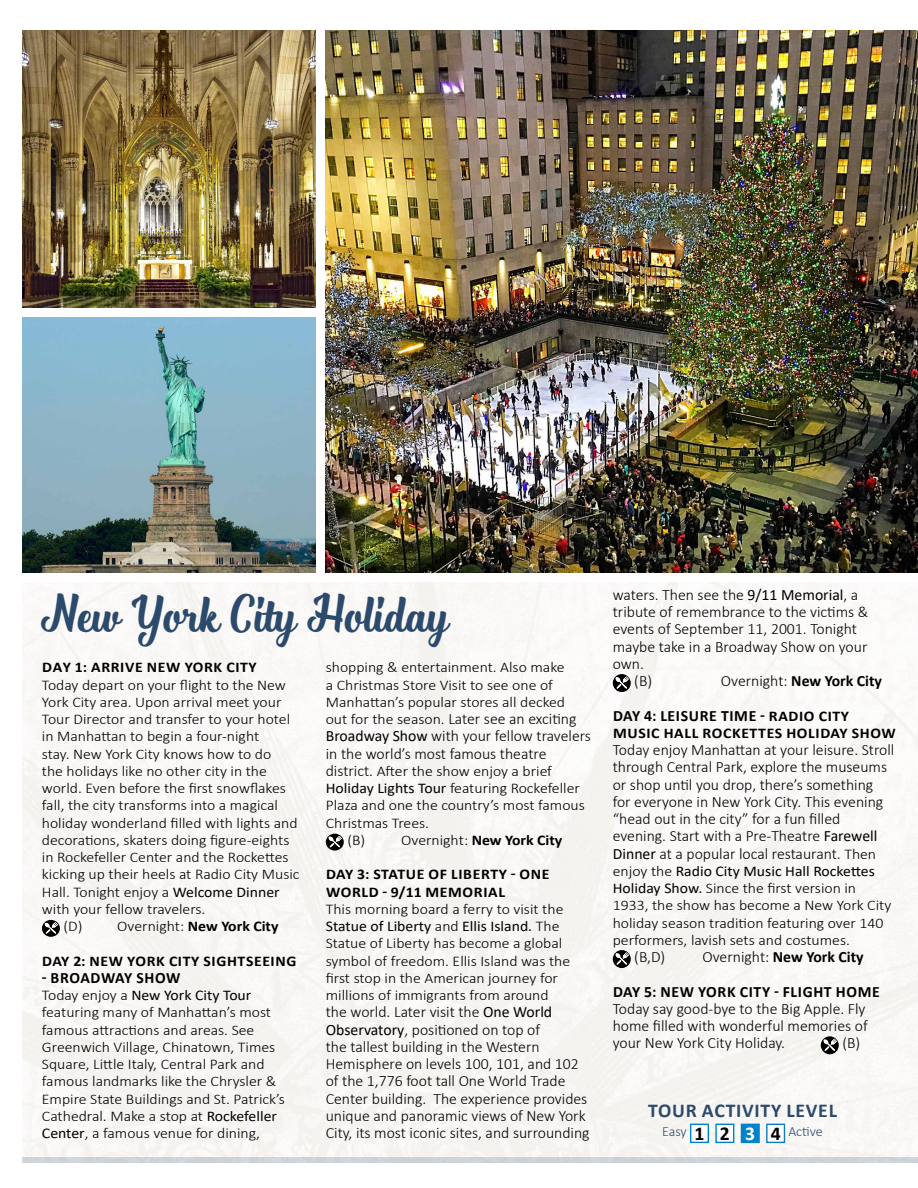
<style>
.page{position:relative;width:918px;height:1188px;background:#fff}
.page>*{position:absolute;margin:0;border:0;box-sizing:border-box;transform-origin:0 0}
.t1{font:46.5px "Chiladepia Script";color:#2c4a6c}
.t2{font:700 19.65px "Calibri";letter-spacing:.04em;color:#2c4a6c}
.t3{font:300 15.75px/17.2px "Calibri";color:#000}
.t4{font:700 15.75px/34.5px "Calibri";letter-spacing:.04em;color:#000}
.t5{font:700 15.75px/34.5px "Calibri";letter-spacing:.015em;color:#000}
.t6{font:300 14.85px/17.2px "Calibri";color:#000;scale:1.06 1}
.t7{font:700 14.85px/17.2px "Calibri";letter-spacing:.04em;color:#000;scale:1.06 1}
.t8{font:700 14.85px "Calibri";color:#000;scale:1.06 1}
.t9{font:300 14.1px "Calibri";letter-spacing:-.005em;color:#2c4a6c}
.s1{font-weight:400}
.s2{font-weight:300}
.s3{font-size:14.85px}
.s4{font-size:15.75px}
.s5{font-weight:700;font-size:19.65px;color:#000}
.s6{font-weight:700;font-size:19.65px;color:#fff}
</style>
<div class="page">
<div style="left:23px;top:582px;width:895px;height:575px;background:#f9f7f5"></div>
<div style="left:23px;top:1157px;width:895px;height:5px;background:#ced3d7"></div>
<img style="left:325px;top:30px;width:592px;height:543px">
<img style="left:23px;top:318px;width:292px;height:255px">
<img style="left:23px;top:30px;width:292px;height:277px">
<svg style="left:42px;top:920px;width:18px;height:17px"></svg>
<svg style="left:45px;top:922px;width:13px;height:12px"></svg>
<svg style="left:326px;top:834px;width:18px;height:17px"></svg>
<svg style="left:329px;top:836px;width:13px;height:11px"></svg>
<svg style="left:613px;top:674px;width:18px;height:18px"></svg>
<svg style="left:616px;top:676px;width:13px;height:13px"></svg>
<svg style="left:613px;top:950px;width:18px;height:18px"></svg>
<svg style="left:616px;top:952px;width:13px;height:13px"></svg>
<svg style="left:821px;top:1036px;width:18px;height:18px"></svg>
<svg style="left:824px;top:1039px;width:13px;height:12px"></svg>
<div style="left:691px;top:1124px;width:17px;height:18px;background:#fff"></div>
<div style="left:690px;top:1124px;width:19px;height:19px;border:1px solid #0083ca"></div>
<div style="left:716px;top:1124px;width:18px;height:18px;background:#fff"></div>
<div style="left:715px;top:1124px;width:19px;height:19px;border:1px solid #0083ca"></div>
<div style="left:741px;top:1124px;width:18px;height:18px;background:#0083ca"></div>
<div style="left:741px;top:1124px;width:19px;height:19px;border:1px solid #0083ca"></div>
<div style="left:767px;top:1124px;width:17px;height:18px;background:#fff"></div>
<div style="left:766px;top:1124px;width:19px;height:19px;border:1px solid #0c7ec0"></div>
<h1 class="t1" style="left:41px;top:580px;width:409px">New York City Holiday</h1>
<p class="t7" style="left:42px;top:659px;width:204px">DAY 1: ARRIVE NEW YORK CITY</p>
<p class="t6" style="left:42px;top:676px;width:232px">Today depart on your flight to the New</p>
<p class="t6" style="left:42px;top:693px;width:227px">York City area. Upon arrival meet your</p>
<p class="t6" style="left:42px;top:710px;width:236px">Tour Director and transfer to your hotel</p>
<p class="t6" style="left:42px;top:728px;width:207px">in Manhattan to begin a four-night</p>
<p class="t6" style="left:42px;top:745px;width:218px">stay. New York City knows how to do</p>
<p class="t6" style="left:42px;top:762px;width:214px">the holidays like no other city in the</p>
<p class="t6" style="left:42px;top:779px;width:232px">world. Even before the first snowflakes</p>
<p class="t6" style="left:42px;top:797px;width:224px">fall, the city transforms into a magical</p>
<p class="t6" style="left:42px;top:814px;width:243px">holiday wonderland filled with lights and</p>
<p class="t6" style="left:42px;top:831px;width:235px">decorations, skaters doing figure-eights</p>
<p class="t6" style="left:42px;top:848px;width:234px">in Rockefeller Center and the Rockettes</p>
<p class="t6" style="left:42px;top:866px;width:245px">kicking up their heels at Radio City Music</p>
<p class="t6" style="left:42px;top:883px;width:226px">Hall. Tonight enjoy a <span class="s1">Welcome Dinner</span></p>
<p class="t6" style="left:42px;top:900px;width:156px">with your fellow travelers.</p>
<p class="t6" style="left:63px;top:917px;width:19px">(D)</p>
<p class="t8" style="left:117px;top:916px;width:154px"><span class="s2">Overnight:</span> New York City</p>
<p class="t7" style="left:42px;top:952px;width:241px">DAY 2: NEW YORK CITY SIGHTSEEING</p>
<p class="t4" style="left:42px;top:960px;width:140px">- BROADWAY SHOW</p>
<p class="t6" style="left:42px;top:986px;width:231px">Today enjoy a <span class="s1">New York City Tour </span>featuring many of Manhattan’s most famous attractions and areas. See Greenwich Village, Chinatown, Times Square, Little Italy, Central Park and famous landmarks like the Chrysler &amp; Empire State Buildings and St. Patrick’s Cathedral. Make a stop at <span class="s1">Rockefeller Center</span>, a famous venue for dining,</p>
<p class="t6" style="left:326px;top:659px;width:227px">shopping &amp; entertainment. Also make a Christmas Store Visit to see one of<br>Manhattan’s popular stores all decked</p>
<p class="t3" style="left:326px;top:710px;width:267px"><span class="s3">out for the season.</span> Later see an exciting<br><span class="s1">Broadway Show</span> with your fellow travelers in the world’s most famous theatre</p>
<p class="t6" style="left:326px;top:762px;width:215px"><span class="s4">district.</span> After the show enjoy a brief</p>
<p class="t6" style="left:326px;top:779px;width:241px"><span class="s1">Holiday Lights Tour</span> featuring Rockefeller</p>
<p class="t6" style="left:326px;top:797px;width:246px">Plaza and one the country’s most famous</p>
<p class="t6" style="left:326px;top:814px;width:99px">Christmas Trees.</p>
<p class="t6" style="left:347px;top:831px;width:18px">(B)</p>
<p class="t8" style="left:401px;top:829px;width:154px"><span class="s2">Overnight:</span> New York City</p>
<p class="t7" style="left:326px;top:866px;width:212px">DAY 3: STATUE OF LIBERTY - ONE<br>WORLD - 9/11 MEMORIAL</p>
<p class="t6" style="left:326px;top:900px;width:232px">This morning board a ferry to visit the <span class="s1">Statue of Liberty</span> and <span class="s1">Ellis Island.</span> The Statue of Liberty has become a global symbol of freedom. Ellis Island was the first stop in the American journey for millions of immigrants from around</p>
<p class="t3" style="left:326px;top:1003px;width:265px">the world. Later visit the <span class="s1">One World Observatory</span>, positioned on top of<br>the tallest building in the Western Hemisphere on levels 100, 101, and 102 of the 1,776 foot tall One World Trade Center building. The experience provides unique and panoramic views of New York City, its most iconic sites, and surrounding</p>
<p class="t3" style="left:613px;top:586px;width:247px">waters. Then see the <span class="s1">9/11 Memorial</span>, a</p>
<p class="t3" style="left:613px;top:603px;width:257px">tribute of remembrance to the victims &amp;</p>
<p class="t3" style="left:613px;top:620px;width:246px">events of September 11, 2001. Tonight</p>
<p class="t3" style="left:613px;top:638px;width:256px">maybe take in a Broadway Show on your</p>
<p class="t3" style="left:613px;top:655px;width:33px">own.</p>
<p class="t3" style="left:634px;top:672px;width:19px">(B)</p>
<p class="t5" style="left:613px;top:663px;width:271px;text-indent:108px"><span class="s2">Overnight:</span> New York City<br>DAY 4: LEISURE TIME - <span class="s3">RADIO CITY</span></p>
<p class="t7" style="left:613px;top:724px;width:268px">MUSIC HALL ROCKETTES HOLIDAY SHOW</p>
<p class="t3" style="left:613px;top:741px;width:283px">Today enjoy Manhattan at your leisure. Stroll through Central Park, explore the museums or shop until you drop, there’s something for everyone in New York City. This evening “head out in the city” for a fun filled evening. Start with a Pre-Theatre <span class="s1">Farewell Dinner</span> at a popular local restaurant. <span class="s3">Then</span></p>
<p class="t6" style="left:613px;top:862px;width:264px">enjoy the <span class="s1">Radio City Music Hall Rockettes Holiday Show.</span> Since the first version in 1933, the show has become a New York City holiday season tradition featuring over 140 performers, lavish sets and costumes.</p>
<p class="t3" style="left:634px;top:948px;width:33px">(B,D)</p>
<p class="t4" style="left:613px;top:939px;width:268px;text-indent:89px"><span class="s2">Overnight:</span> New York City<br>DAY 5: NEW YORK CITY - FLIGHT HOME</p>
<p class="t3" style="left:613px;top:1000px;width:256px">Today say good-bye to the Big Apple. Fly home filled with wonderful memories of your New York City Holiday.</p>
<p class="t3" style="left:842px;top:1034px;width:19px">(B)</p>
<h2 class="t2" style="left:648px;top:1097px;width:190px">TOUR ACTIVITY LEVEL</h2>
<p class="t9" style="left:662px;top:1123px;width:162px">Easy <span class="s5">1 2</span> <span class="s6">3</span> <span class="s5">4</span> Active</p>
</div>
